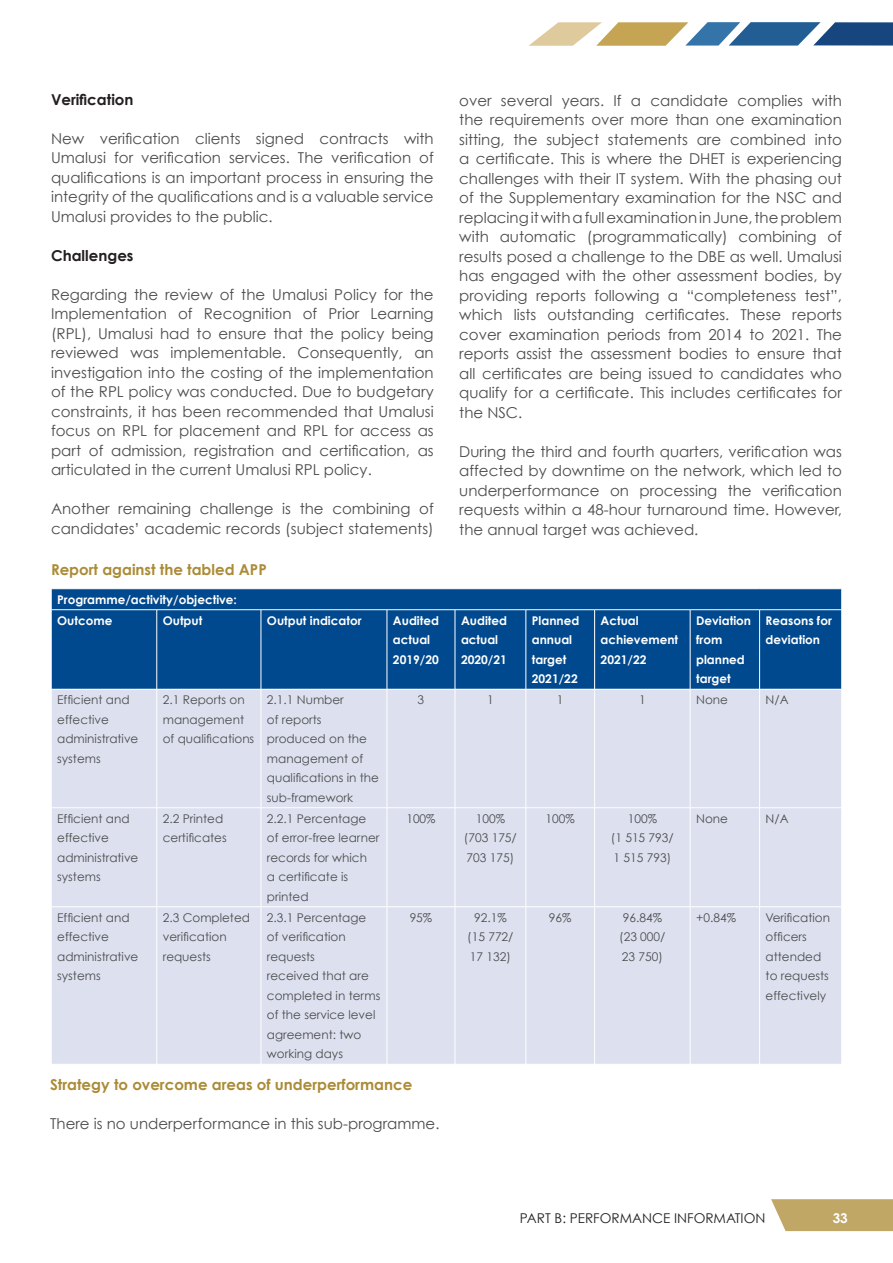
<style>
.page{position:relative;width:893px;height:1263px;background:#fff}
.page>*{position:absolute;margin:0;border:0;box-sizing:border-box;transform-origin:0 0}
.t1{font:15px/19.5px "Century Gothic";color:#4b4c4d;text-align:justify}
.t2{font:700 15px "Century Gothic";color:#ab8b36}
.t3{font:700 15px "Century Gothic";color:#231f20}
.t4{font:13.5px "Century Gothic";color:#231f20}
.t5{font:700 13.5px "Century Gothic";color:#fff}
.t6{font:12px/19.5px "Century Gothic";color:#4b4c4d}
.t7{font:700 12px/19.5px "Century Gothic";color:#fff}
</style>
<div class="page">
<svg style="left:771px;top:1199px;width:122px;height:32px;background:#c5ac70"></svg>
<svg style="left:529px;top:22px;width:364px;height:24px"></svg>
<div style="left:52px;top:589px;width:789px;height:100px;background:#01498e"></div>
<div style="left:52px;top:690px;width:789px;height:374px;background:#dde1ef"></div>
<svg style="left:51px;top:589px;width:1px;height:20px"></svg>
<svg style="left:841px;top:589px;width:1px;height:20px"></svg>
<hr style="left:51px;top:609px;width:106px;height:1px;background:#fff">
<hr style="left:157px;top:609px;width:104px;height:1px;background:#fff">
<hr style="left:157px;top:610px;width:1px;height:79px;background:#fff">
<hr style="left:261px;top:609px;width:126px;height:1px;background:#fff">
<hr style="left:261px;top:610px;width:1px;height:79px;background:#fff">
<hr style="left:387px;top:609px;width:68px;height:1px;background:#fff">
<hr style="left:387px;top:610px;width:1px;height:79px;background:#fff">
<hr style="left:455px;top:609px;width:71px;height:1px;background:#fff">
<hr style="left:455px;top:610px;width:1px;height:79px;background:#fff">
<hr style="left:526px;top:609px;width:69px;height:1px;background:#fff">
<hr style="left:526px;top:610px;width:1px;height:79px;background:#fff">
<hr style="left:595px;top:609px;width:95px;height:1px;background:#fff">
<hr style="left:594px;top:610px;width:1px;height:79px;background:#fff">
<hr style="left:690px;top:609px;width:70px;height:1px;background:#fff">
<hr style="left:690px;top:610px;width:1px;height:79px;background:#fff">
<hr style="left:760px;top:609px;width:82px;height:1px;background:#fff">
<hr style="left:759px;top:610px;width:1px;height:79px;background:#fff">
<hr style="left:157px;top:689px;width:1px;height:118px;background:#fff">
<hr style="left:261px;top:689px;width:1px;height:118px;background:#fff">
<hr style="left:387px;top:689px;width:1px;height:118px;background:#fff">
<hr style="left:455px;top:689px;width:1px;height:118px;background:#fff">
<hr style="left:526px;top:689px;width:1px;height:118px;background:#fff">
<hr style="left:594px;top:689px;width:1px;height:118px;background:#fff">
<hr style="left:690px;top:689px;width:1px;height:118px;background:#fff">
<hr style="left:759px;top:689px;width:1px;height:118px;background:#fff">
<hr style="left:51px;top:807px;width:106px;height:1px;background:#fff">
<hr style="left:157px;top:807px;width:104px;height:1px;background:#fff">
<hr style="left:157px;top:808px;width:1px;height:98px;background:#fff">
<hr style="left:261px;top:807px;width:126px;height:1px;background:#fff">
<hr style="left:261px;top:808px;width:1px;height:98px;background:#fff">
<hr style="left:387px;top:807px;width:68px;height:1px;background:#fff">
<hr style="left:387px;top:808px;width:1px;height:98px;background:#fff">
<hr style="left:455px;top:807px;width:71px;height:1px;background:#fff">
<hr style="left:455px;top:808px;width:1px;height:98px;background:#fff">
<hr style="left:526px;top:807px;width:69px;height:1px;background:#fff">
<hr style="left:526px;top:808px;width:1px;height:98px;background:#fff">
<hr style="left:595px;top:807px;width:95px;height:1px;background:#fff">
<hr style="left:594px;top:808px;width:1px;height:98px;background:#fff">
<hr style="left:690px;top:807px;width:70px;height:1px;background:#fff">
<hr style="left:690px;top:808px;width:1px;height:98px;background:#fff">
<hr style="left:760px;top:807px;width:82px;height:1px;background:#fff">
<hr style="left:759px;top:808px;width:1px;height:98px;background:#fff">
<hr style="left:51px;top:906px;width:106px;height:1px;background:#fff">
<hr style="left:157px;top:906px;width:104px;height:1px;background:#fff">
<hr style="left:157px;top:907px;width:1px;height:157px;background:#fff">
<hr style="left:261px;top:906px;width:126px;height:1px;background:#fff">
<hr style="left:261px;top:907px;width:1px;height:157px;background:#fff">
<hr style="left:387px;top:906px;width:68px;height:1px;background:#fff">
<hr style="left:387px;top:907px;width:1px;height:157px;background:#fff">
<hr style="left:455px;top:906px;width:71px;height:1px;background:#fff">
<hr style="left:455px;top:907px;width:1px;height:157px;background:#fff">
<hr style="left:526px;top:906px;width:69px;height:1px;background:#fff">
<hr style="left:526px;top:907px;width:1px;height:157px;background:#fff">
<hr style="left:595px;top:906px;width:95px;height:1px;background:#fff">
<hr style="left:594px;top:907px;width:1px;height:157px;background:#fff">
<hr style="left:690px;top:906px;width:70px;height:1px;background:#fff">
<hr style="left:690px;top:907px;width:1px;height:157px;background:#fff">
<hr style="left:760px;top:906px;width:82px;height:1px;background:#fff">
<hr style="left:759px;top:907px;width:1px;height:157px;background:#fff">
<p class="t3" style="left:51px;top:90px;width:84px">Verification</p>
<p class="t1" style="left:51px;top:129px;width:384px">New verification clients signed contracts with Umalusi for verification services. The verification of qualifications is an important process in ensuring the integrity of the qualifications and is a valuable service Umalusi provides to the public.</p>
<p class="t3" style="left:51px;top:246px;width:84px">Challenges</p>
<p class="t1" style="left:51px;top:285px;width:384px">Regarding the review of the Umalusi Policy for the Implementation of Recognition of Prior Learning (RPL), Umalusi had to ensure that the policy being reviewed was implementable. Consequently, an investigation into the costing of the implementation of the RPL policy was conducted. Due to budgetary constraints, it has been recommended that Umalusi focus on RPL for placement and RPL for access as part of admission, registration and certification, as articulated in the current Umalusi RPL policy.</p>
<p class="t1" style="left:51px;top:499px;width:384px">Another remaining challenge is the combining of candidates’ academic records (subject statements)</p>
<p class="t2" style="left:51px;top:560px;width:217px">Report against the tabled APP</p>
<p class="t7" style="left:57px;top:589px;width:181px">Programme/activity/objective:</p>
<p class="t7" style="left:57px;top:610px;width:57px">Outcome</p>
<p class="t7" style="left:163px;top:610px;width:41px">Output</p>
<p class="t7" style="left:267px;top:610px;width:96px">Output indicator</p>
<p class="t7" style="left:393px;top:610px;width:48px">Audited actual</p>
<p class="t7" style="left:393px;top:649px;width:47px">2019/20</p>
<p class="t1" style="left:459px;top:90px;width:384px">over several years. If a candidate complies with the requirements over more than one examination sitting, the subject statements are combined into a certificate. This is where the DHET is experiencing challenges with their IT system. With the phasing out of the Supplementary examination for the NSC and replacing it with a full examination in June, the problem with automatic (programmatically) combining of results posed a challenge to the DBE as well. Umalusi has engaged with the other assessment bodies, by providing reports following a “completeness test”, which lists outstanding certificates. These reports cover examination periods from 2014 to 2021. The reports assist the assessment bodies to ensure that all certificates are being issued to candidates who qualify for a certificate. This includes certificates for the NSC.</p>
<p class="t1" style="left:459px;top:441px;width:384px">During the third and fourth quarters, verification was affected by downtime on the network, which led to underperformance on processing the verification requests within a 48-hour turnaround time. However, the annual target was achieved.</p>
<p class="t7" style="left:461px;top:610px;width:48px">Audited actual</p>
<p class="t7" style="left:461px;top:649px;width:47px">2020/21</p>
<p class="t7" style="left:532px;top:610px;width:49px">Planned annual target</p>
<p class="t7" style="left:532px;top:669px;width:47px">2021/22</p>
<p class="t7" style="left:601px;top:610px;width:79px">Actual achievement</p>
<p class="t7" style="left:601px;top:649px;width:47px">2021/22</p>
<p class="t7" style="left:696px;top:610px;width:56px">Deviation from planned target</p>
<p class="t7" style="left:766px;top:610px;width:68px">Reasons for deviation</p>
<p class="t6" style="left:57px;top:690px;width:83px">Efficient and effective administrative systems</p>
<p class="t6" style="left:163px;top:690px;width:93px">2.1 Reports on management of qualifications</p>
<p class="t6" style="left:267px;top:690px;width:114px">2.1.1 Number<br>of reports produced on the management of qualifications in the sub-framework</p>
<p class="t6" style="left:418px;top:690px;width:8px">3</p>
<p class="t6" style="left:487px;top:690px;width:8px">1</p>
<p class="t6" style="left:557px;top:690px;width:8px">1</p>
<p class="t6" style="left:639px;top:690px;width:8px">1</p>
<p class="t6" style="left:696px;top:690px;width:33px">None</p>
<p class="t6" style="left:766px;top:690px;width:25px">N/A</p>
<p class="t6" style="left:57px;top:808px;width:83px">Efficient and effective administrative systems</p>
<p class="t6" style="left:163px;top:808px;width:65px">2.2 Printed certificates</p>
<p class="t6" style="left:267px;top:808px;width:114px">2.2.1 Percentage of error-free learner records for which<br>a certificate is printed</p>
<p class="t6" style="left:406px;top:808px;width:31px">100%</p>
<p class="t6" style="left:476px;top:808px;width:31px">100%</p>
<p class="t6" style="left:546px;top:808px;width:31px">100%</p>
<p class="t6" style="left:628px;top:808px;width:31px">100%</p>
<p class="t6" style="left:611px;top:828px;width:64px">(1 515 793/</p>
<p class="t6" style="left:614px;top:847px;width:59px">1 515 793)</p>
<p class="t6" style="left:696px;top:808px;width:33px">None</p>
<p class="t6" style="left:766px;top:808px;width:25px">N/A</p>
<p class="t6" style="left:464px;top:828px;width:54px">(703 175/<br>703 175)</p>
<p class="t6" style="left:57px;top:907px;width:83px">Efficient and effective administrative systems</p>
<p class="t6" style="left:163px;top:907px;width:89px">2.3 Completed verification requests</p>
<p class="t6" style="left:267px;top:907px;width:115px">2.3.1 Percentage of verification requests<br>received that are completed in terms of the service level agreement: two working days</p>
<p class="t6" style="left:410px;top:907px;width:24px">95%</p>
<p class="t6" style="left:474px;top:907px;width:34px">92.1%</p>
<p class="t6" style="left:467px;top:927px;width:48px">(15 772/<br>17 132)</p>
<p class="t2" style="left:50px;top:1075px;width:364px">Strategy to overcome areas of underperformance</p>
<p class="t1" style="left:50px;top:1114px;width:391px">There is no underperformance in this sub-programme.</p>
<p class="t6" style="left:549px;top:907px;width:24px">96%</p>
<p class="t6" style="left:623px;top:907px;width:41px">96.84%</p>
<p class="t6" style="left:619px;top:927px;width:48px">(23 000/</p>
<p class="t6" style="left:622px;top:946px;width:42px">23 750)</p>
<p class="t6" style="left:696px;top:907px;width:41px">+0.84%</p>
<p class="t6" style="left:766px;top:907px;width:66px">Verification officers attended to requests effectively</p>
<p class="t4" style="left:520px;top:1210px;width:247px">PART B: PERFORMANCE INFORMATION</p>
<p class="t5" style="left:833px;top:1209px;width:17px">33</p>
</div>
